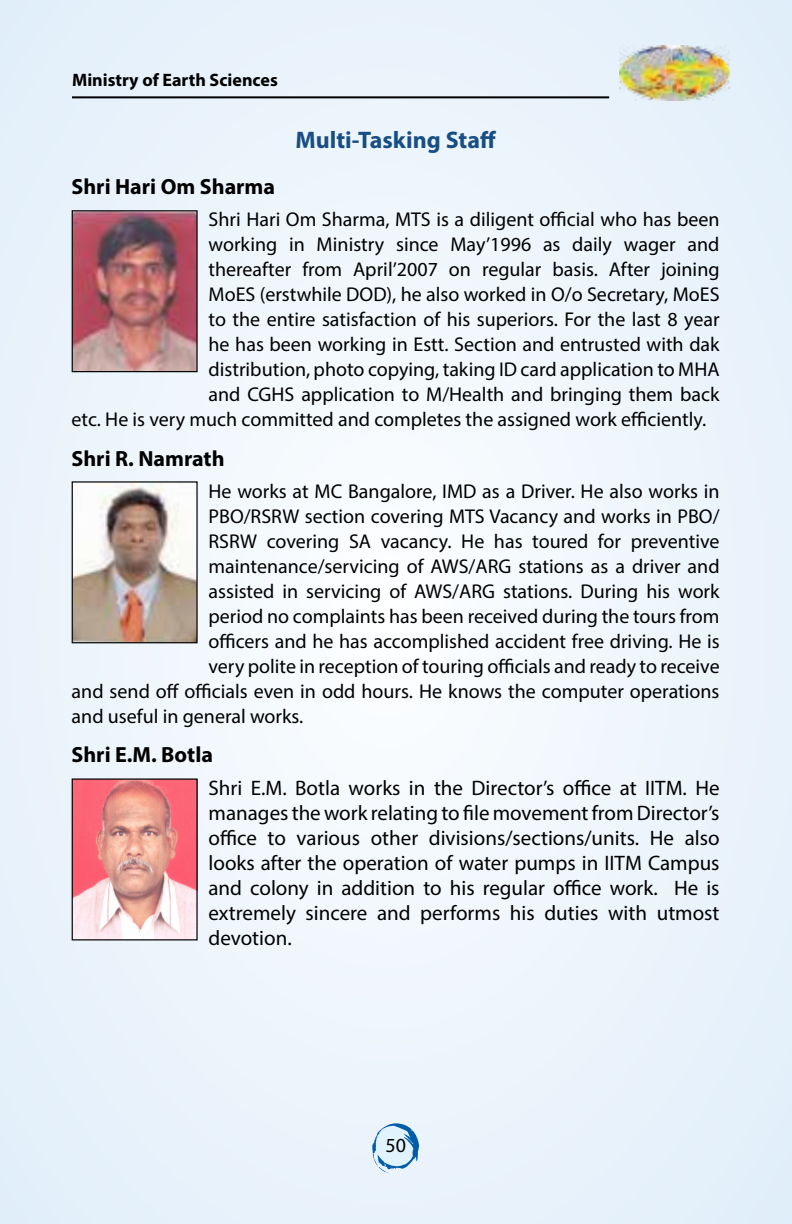
<style>
.page{position:relative;width:792px;height:1224px;background:#ecf4fc}
.page>*{position:absolute;margin:0;border:0;box-sizing:border-box;transform-origin:0 0}
.t1{font:700 24px "Myriad Pro";color:#184e83}
.t2{font:700 22px "Myriad Pro";color:#000}
.t3{font:21px/25px "Myriad Pro";color:#000;text-align:justify}
.t4{font:20px "Myriad Pro";color:#000}
.t5{font:700 18px "Myriad Pro";color:#000}
</style>
<div class="page">
<hr style="left:72px;top:96px;width:537px;height:2px;background:#000">
<svg style="left:372px;top:1123px;width:47px;height:50px"></svg>
<img style="left:619px;top:45px;width:110px;height:55px">
<svg style="left:74px;top:780px;width:122px;height:158px;background:#ee9e9f"></svg>
<img style="left:74px;top:483px;width:122px;height:158px">
<div style="left:72px;top:481px;width:126px;height:162px;border:1px solid #000"></div>
<img style="left:74px;top:212px;width:122px;height:158px">
<div style="left:72px;top:210px;width:126px;height:162px;border:1px solid #000"></div>
<p class="t5" style="left:72px;top:68px;width:207px">Ministry of Earth Sciences</p>
<p class="t1" style="left:296px;top:124px;width:202px">Multi-Tasking Staff</p>
<p class="t2" style="left:72px;top:172px;width:205px">Shri Hari Om Sharma</p>
<p class="t4" style="left:209px;top:207px;width:513px">Shri Hari Om Sharma, MTS is a diligent official who has been</p>
<p class="t4" style="left:209px;top:232px;width:513px">working in Ministry since May’1996 as daily wager and</p>
<p class="t4" style="left:209px;top:257px;width:513px">thereafter from April’2007 on regular basis. After joining</p>
<p class="t4" style="left:209px;top:282px;width:513px">MoES (erstwhile DOD), he also worked in O/o Secretary, MoES</p>
<p class="t4" style="left:209px;top:307px;width:513px">to the entire satisfaction of his superiors. For the last 8 year</p>
<p class="t4" style="left:209px;top:332px;width:513px">he has been working in Estt. Section and entrusted with dak</p>
<p class="t4" style="left:209px;top:357px;width:513px">distribution, photo copying, taking ID card application to MHA</p>
<p class="t4" style="left:209px;top:382px;width:513px">and CGHS application to M/Health and bringing them back</p>
<p class="t4" style="left:72px;top:407px;width:636px">etc. He is very much committed and completes the assigned work efficiently.</p>
<p class="t2" style="left:72px;top:444px;width:154px">Shri R. Namrath</p>
<p class="t4" style="left:209px;top:479px;width:513px">He works at MC Bangalore, IMD as a Driver. He also works in</p>
<p class="t4" style="left:209px;top:504px;width:513px">PBO/RSRW section covering MTS Vacancy and works in PBO/</p>
<p class="t4" style="left:209px;top:529px;width:513px">RSRW covering SA vacancy. He has toured for preventive</p>
<p class="t4" style="left:209px;top:554px;width:513px">maintenance/servicing of AWS/ARG stations as a driver and</p>
<p class="t4" style="left:209px;top:579px;width:513px">assisted in servicing of AWS/ARG stations. During his work</p>
<p class="t4" style="left:209px;top:604px;width:513px">period no complaints has been received during the tours from</p>
<p class="t4" style="left:209px;top:629px;width:513px">officers and he has accomplished accident free driving. He is</p>
<p class="t4" style="left:209px;top:654px;width:513px">very polite in reception of touring officials and ready to receive</p>
<p class="t4" style="left:72px;top:679px;width:649px">and send off officials even in odd hours. He knows the computer operations</p>
<p class="t4" style="left:72px;top:704px;width:233px">and useful in general works.</p>
<p class="t2" style="left:72px;top:741px;width:143px">Shri E.M. Botla</p>
<p class="t3" style="left:209px;top:775px;width:513px">Shri E.M. Botla works in the Director’s office at IITM. He manages the work relating to file movement from Director’s office to various other divisions/sections/units. He also looks after the operation of water pumps in IITM Campus and colony in addition to his regular office work. He is extremely sincere and performs his duties with utmost devotion.</p>
<p class="t4" style="left:386px;top:1133px;width:22px">50</p>
</div>
